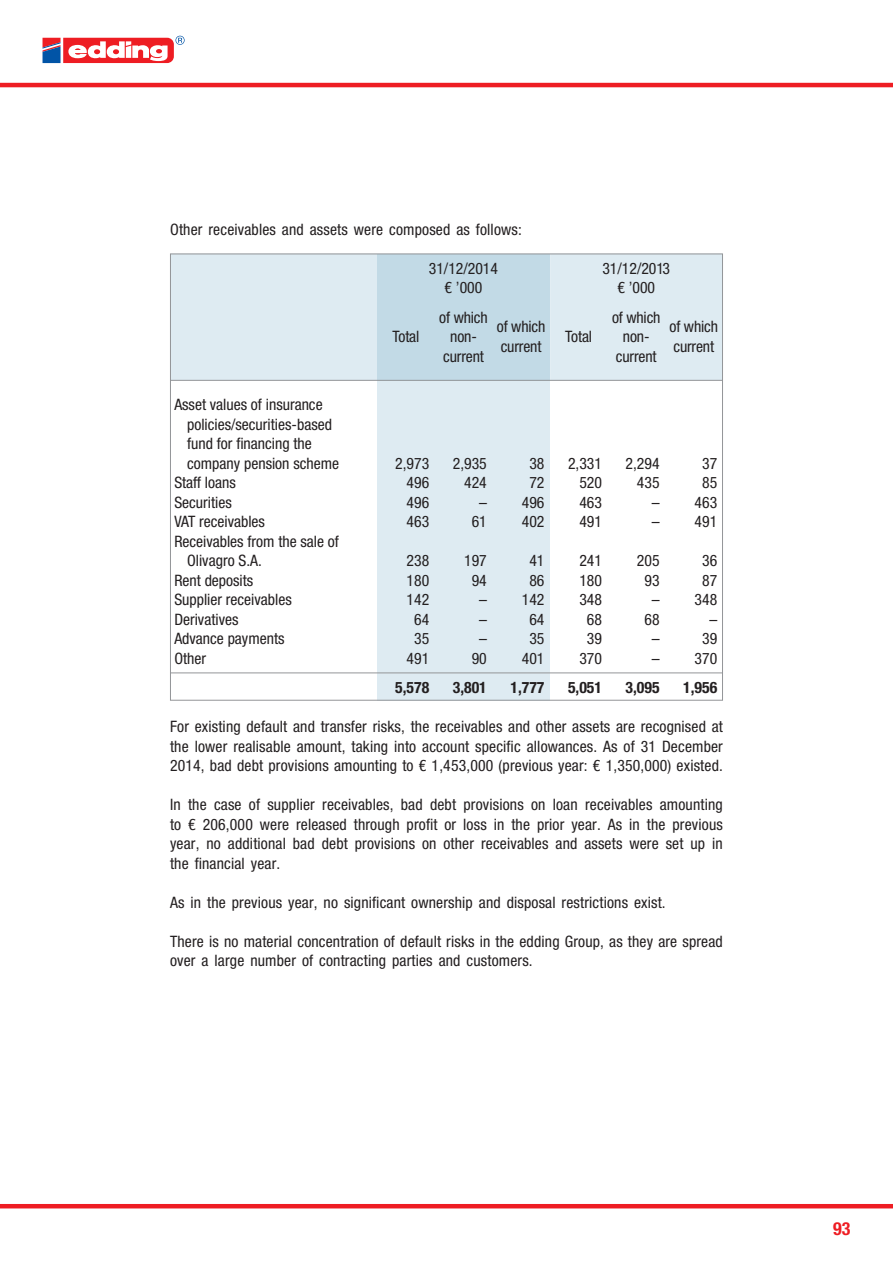
<style>
.page{position:relative;width:893px;height:1263px;background:#fff}
.page>*{position:absolute;margin:0;border:0;box-sizing:border-box;transform-origin:0 0}
.t1{font:700 condensed 18px "Helvetica Neue LTW1 G";color:#ee1d23}
.t2{font:condensed 15.75px/19.5px "Helvetica Neue LTW1 G";color:#231f20}
.t3{font:700 condensed 15.75px "Helvetica Neue LTW1 G";color:#231f20}
</style>
<div class="page">
<div style="left:172px;top:256px;width:549px;height:124px;background:#deebf2"></div>
<div style="left:377px;top:380px;width:173px;height:321px;background:#deebf2"></div>
<div style="left:377px;top:254px;width:173px;height:126px;background:#c2dae6"></div>
<hr style="left:170px;top:380px;width:553px;height:1px;background:#939598">
<hr style="left:170px;top:672px;width:553px;height:1px;background:#939598">
<hr style="left:0;top:83px;width:893px;height:4px;background:#ee1d23">
<svg style="left:43px;top:36px;width:142px;height:27px"></svg>
<hr style="left:0;top:1204px;width:893px;height:4px;background:#ee1d23">
<p class="t2" style="left:170px;top:220px;width:353px">Other receivables and assets were composed as follows:</p>
<p class="t2" style="left:187px;top:395px;width:154px;text-indent:-13px">Asset values of insurance policies/securities-based fund for financing the company pension scheme</p>
<p class="t2" style="left:429px;top:259px;width:71px">31/12/2014</p>
<p class="t2" style="left:602px;top:259px;width:69px">31/12/2013</p>
<p class="t2" style="left:445px;top:278px;width:39px">€ ’000</p>
<p class="t2" style="left:617px;top:278px;width:39px">€ ’000</p>
<p class="t2" style="left:439px;top:307px;width:50px">of which</p>
<p class="t2" style="left:497px;top:317px;width:50px">of which</p>
<p class="t2" style="left:612px;top:307px;width:50px">of which</p>
<p class="t2" style="left:670px;top:317px;width:50px">of which</p>
<p class="t2" style="left:393px;top:327px;width:28px">Total</p>
<p class="t2" style="left:450px;top:327px;width:28px">non-</p>
<p class="t2" style="left:565px;top:327px;width:28px">Total</p>
<p class="t2" style="left:623px;top:327px;width:28px">non-</p>
<p class="t2" style="left:501px;top:337px;width:42px">current</p>
<p class="t2" style="left:673px;top:337px;width:42px">current</p>
<p class="t2" style="left:443px;top:346px;width:42px">current</p>
<p class="t2" style="left:616px;top:346px;width:42px">current</p>
<p class="t2" style="left:395px;top:454px;width:36px">2,973</p>
<p class="t2" style="left:453px;top:454px;width:36px">2,935</p>
<p class="t2" style="left:529px;top:454px;width:17px">38</p>
<p class="t2" style="left:568px;top:454px;width:36px">2,331</p>
<p class="t2" style="left:626px;top:454px;width:36px">2,294</p>
<p class="t2" style="left:702px;top:454px;width:17px">37</p>
<p class="t2" style="left:174px;top:473px;width:63px">Staff loans</p>
<p class="t2" style="left:407px;top:473px;width:24px">496</p>
<p class="t2" style="left:464px;top:473px;width:24px">424</p>
<p class="t2" style="left:529px;top:473px;width:17px">72</p>
<p class="t2" style="left:579px;top:473px;width:24px">520</p>
<p class="t2" style="left:637px;top:473px;width:24px">435</p>
<p class="t2" style="left:702px;top:473px;width:17px">85</p>
<p class="t2" style="left:174px;top:493px;width:59px">Securities</p>
<p class="t2" style="left:407px;top:493px;width:24px">496</p>
<p class="t2" style="left:479px;top:493px;width:67px">– 496</p>
<p class="t2" style="left:579px;top:493px;width:24px">463</p>
<p class="t2" style="left:652px;top:493px;width:67px">– 463</p>
<p class="t2" style="left:174px;top:512px;width:92px">VAT receivables</p>
<p class="t2" style="left:407px;top:512px;width:24px">463</p>
<p class="t2" style="left:472px;top:512px;width:17px">61</p>
<p class="t2" style="left:522px;top:512px;width:24px">402</p>
<p class="t2" style="left:579px;top:512px;width:24px">491</p>
<p class="t2" style="left:652px;top:512px;width:67px">– 491</p>
<p class="t2" style="left:187px;top:532px;width:153px;text-indent:-13px">Receivables from the sale of<br>Olivagro S.A.</p>
<p class="t2" style="left:407px;top:551px;width:24px">238</p>
<p class="t2" style="left:464px;top:551px;width:24px">197</p>
<p class="t2" style="left:529px;top:551px;width:17px">41</p>
<p class="t2" style="left:579px;top:551px;width:24px">241</p>
<p class="t2" style="left:637px;top:551px;width:24px">205</p>
<p class="t2" style="left:702px;top:551px;width:17px">36</p>
<p class="t2" style="left:174px;top:571px;width:81px">Rent deposits</p>
<p class="t2" style="left:407px;top:571px;width:24px">180</p>
<p class="t2" style="left:472px;top:571px;width:17px">94</p>
<p class="t2" style="left:529px;top:571px;width:17px">86</p>
<p class="t2" style="left:579px;top:571px;width:24px">180</p>
<p class="t2" style="left:644px;top:571px;width:17px">93</p>
<p class="t2" style="left:702px;top:571px;width:17px">87</p>
<p class="t2" style="left:174px;top:590px;width:119px">Supplier receivables</p>
<p class="t2" style="left:407px;top:590px;width:24px">142</p>
<p class="t2" style="left:479px;top:590px;width:67px">– 142</p>
<p class="t2" style="left:579px;top:590px;width:24px">348</p>
<p class="t2" style="left:652px;top:590px;width:67px">– 348</p>
<p class="t2" style="left:174px;top:610px;width:66px">Derivatives</p>
<p class="t2" style="left:414px;top:610px;width:17px">64</p>
<p class="t2" style="left:479px;top:610px;width:9px">–</p>
<p class="t2" style="left:529px;top:610px;width:17px">64</p>
<p class="t2" style="left:587px;top:610px;width:17px">68</p>
<p class="t2" style="left:644px;top:610px;width:17px">68</p>
<p class="t2" style="left:709px;top:610px;width:9px">–</p>
<p class="t2" style="left:174px;top:629px;width:112px">Advance payments</p>
<p class="t2" style="left:414px;top:629px;width:17px">35</p>
<p class="t2" style="left:479px;top:629px;width:9px">–</p>
<p class="t2" style="left:529px;top:629px;width:17px">35</p>
<p class="t2" style="left:587px;top:629px;width:17px">39</p>
<p class="t2" style="left:652px;top:629px;width:9px">–</p>
<p class="t2" style="left:702px;top:629px;width:17px">39</p>
<p class="t2" style="left:174px;top:649px;width:33px">Other</p>
<p class="t2" style="left:407px;top:649px;width:24px">491</p>
<p class="t2" style="left:472px;top:649px;width:17px">90</p>
<p class="t2" style="left:522px;top:649px;width:24px">401</p>
<p class="t2" style="left:579px;top:649px;width:24px">370</p>
<p class="t2" style="left:652px;top:649px;width:67px">– 370</p>
<p class="t3" style="left:395px;top:678px;width:36px">5,578</p>
<p class="t3" style="left:453px;top:678px;width:36px">3,801</p>
<p class="t3" style="left:510px;top:678px;width:36px">1,777</p>
<p class="t3" style="left:568px;top:678px;width:36px">5,051</p>
<p class="t3" style="left:626px;top:678px;width:36px">3,095</p>
<p class="t3" style="left:683px;top:678px;width:36px">1,956</p>
<p class="t2" style="left:170px;top:717px;width:554px;text-align:justify">For existing default and transfer risks, the receivables and other assets are recognised at the lower realisable amount, taking into account specific allowances. As of 31 December 2014, bad debt provisions amounting to € 1,453,000 (previous year: € 1,350,000) existed.</p>
<p class="t2" style="left:170px;top:795px;width:554px;text-align:justify">In the case of supplier receivables, bad debt provisions on loan receivables amounting to € 206,000 were released through profit or loss in the prior year. As in the previous year, no additional bad debt provisions on other receivables and assets were set up in the financial year.</p>
<p class="t2" style="left:170px;top:892px;width:497px">As in the previous year, no significant ownership and disposal restrictions exist.</p>
<p class="t2" style="left:170px;top:931px;width:554px">There is no material concentration of default risks in the edding Group, as they are spread over a large number of contracting parties and customers.</p>
<p class="t1" style="left:833px;top:1218px;width:19px">93</p>
</div>
